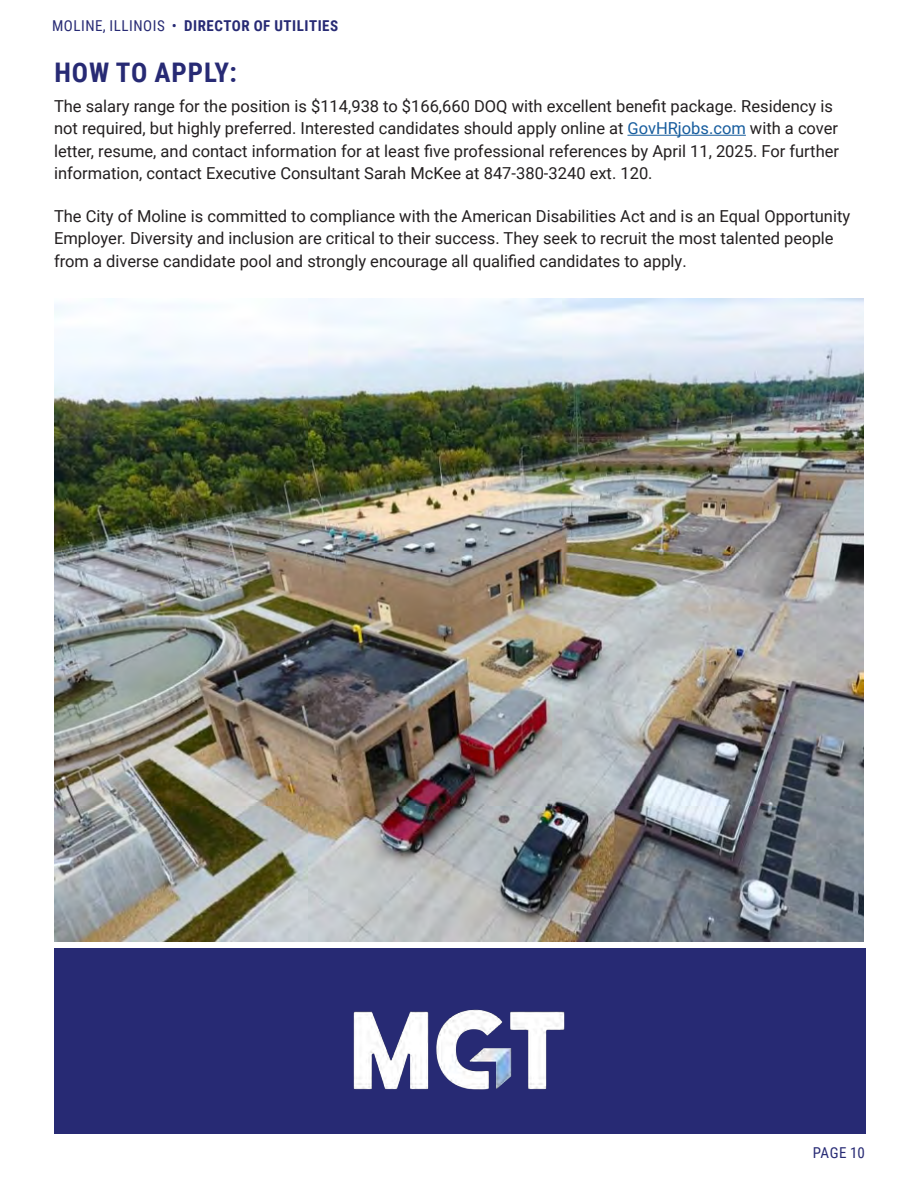
<style>
.page{position:relative;width:918px;height:1188px;background:#fff}
.page>*{position:absolute;margin:0;border:0;box-sizing:border-box;transform-origin:0 0}
.Header1{font:700 27px "Roboto Condensed";letter-spacing:.035em;color:#272a74}
.Text_11{font:16.5px/22.5px "Roboto";color:#231f20}
.Header1-2{font:700 15px "Roboto Condensed";letter-spacing:.035em;color:#272a74}
.Header1-3{font:15px "Roboto Condensed";letter-spacing:.015em;color:#272a74}
.s1{font-weight:400}
.s2{color:#175d9e}
</style>
<div class="page">
<hr style="left:627px;top:135px;width:119px;height:1px;background:#175d9e">
<img style="left:54px;top:298px;width:810px;height:644px">
<div style="left:54px;top:948px;width:811px;height:186px;background:#272a74"></div>
<img style="left:353px;top:1009px;width:212px;height:81px">
<p class="Header1-2" style="left:52px;top:15px;width:288px"><span class="s1">MOLINE, ILLINOIS •</span> DIRECTOR OF UTILITIES</p>
<p class="Header1" style="left:54px;top:54px;width:184px">HOW TO APPLY:</p>
<p class="Text_11" style="left:54px;top:94px;width:787px">The salary range for the position is $114,938 to $166,660 DOQ with excellent benefit package. Residency is not required, but highly preferred. Interested candidates should apply online at <span class="s2">GovHRjobs.com</span> with a cover letter, resume, and contact information for at least five professional references by April 11, 2025. For further information, contact Executive Consultant Sarah McKee at 847-380-3240 ext. 120.</p>
<p class="Text_11" style="left:54px;top:204px;width:798px">The City of Moline is committed to compliance with the American Disabilities Act and is an Equal Opportunity<br>Employer. Diversity and inclusion are critical to their success. They seek to recruit the most talented people from a diverse candidate pool and strongly encourage all qualified candidates to apply.</p>
<p class="Header1-3" style="left:813px;top:1143px;width:54px">PAGE 10</p>
</div>
